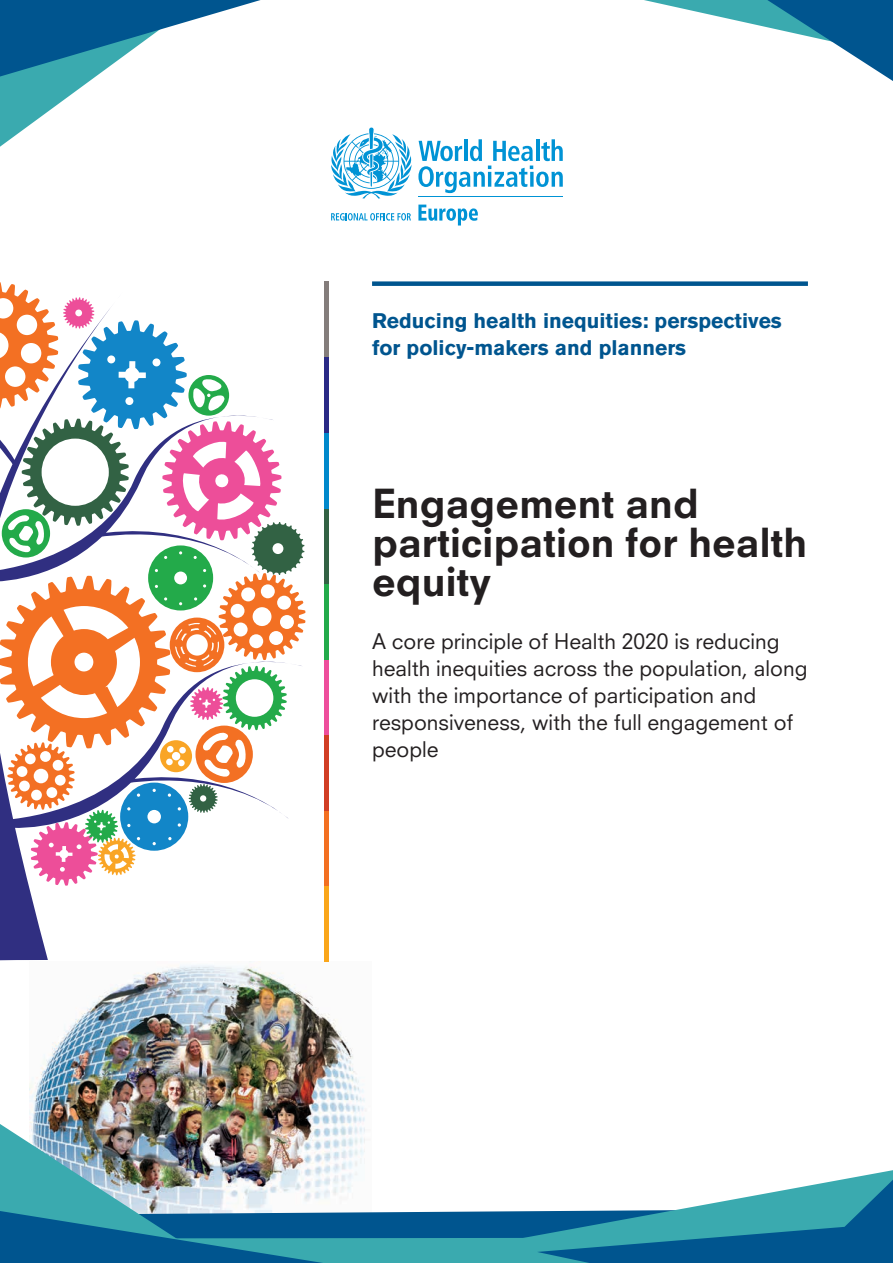
<style>
.page{position:relative;width:893px;height:1263px;background:#fff}
.page>*{position:absolute;margin:0;border:0;box-sizing:border-box;transform-origin:0 0}
.t1{font:800 39px/39px "Neuzeit S";color:#231f20}
.t2{font:21px/27px "Neuzeit S";color:#231f20}
.t3{font:700 21px/27px "Akzidenz Grotesk BQ";color:#00558f}
</style>
<div class="page">
<img style="left:43px;top:965px;width:323px;height:159px">
<svg style="left:0;top:0;width:261px;height:147px"></svg>
<svg style="left:644px;top:0;width:249px;height:81px"></svg>
<svg style="left:323px;top:1124px;width:570px;height:139px"></svg>
<img style="left:0;top:1065px;width:323px;height:198px">
<svg style="left:331px;top:213px;width:80px;height:8px"></svg>
<svg style="left:331px;top:128px;width:232px;height:71px"></svg>
<svg style="left:418px;top:205px;width:60px;height:20px"></svg>
<div style="left:372px;top:281px;width:436px;height:5px;background:#00558f"></div>
<svg style="left:0;top:886px;width:260px;height:76px"></svg>
<svg style="left:0;top:282px;width:306px;height:604px"></svg>
<hr style="left:325px;top:811px;width:4px;height:75px;background:#f37021">
<hr style="left:325px;top:735px;width:4px;height:76px;background:#d13e25">
<hr style="left:325px;top:659px;width:4px;height:76px;background:#ee4e9c">
<hr style="left:325px;top:584px;width:4px;height:75px;background:#22aa4a">
<hr style="left:325px;top:508px;width:4px;height:76px;background:#326244">
<hr style="left:325px;top:433px;width:4px;height:75px;background:#0088cb">
<hr style="left:325px;top:357px;width:4px;height:76px;background:#2a2a86">
<hr style="left:325px;top:282px;width:4px;height:75px;background:#847d7b">
<hr style="left:325px;top:886px;width:4px;height:76px;background:#faa61a">
<p class="t3" style="left:372px;top:308px;width:411px">Reducing health inequities: perspectives for policy-makers and planners</p>
<h1 class="t1" style="left:372px;top:484px;width:437px">Engagement and participation for health equity</h1>
<p class="t2" style="left:372px;top:627px;width:437px">A core principle of Health 2020 is reducing health inequities across the population, along with the importance of participation and responsiveness, with the full engagement of people</p>
</div>
